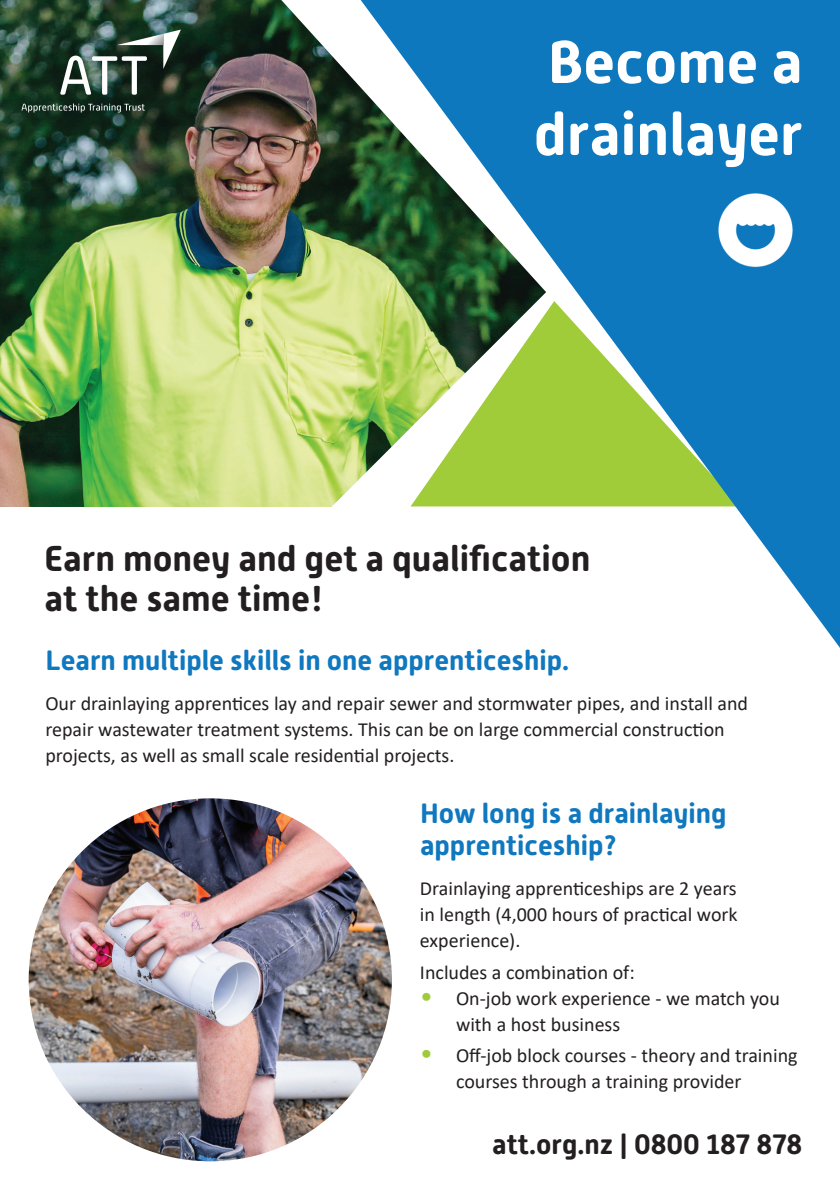
<style>
.page{position:relative;width:840px;height:1191px;background:#fff}
.page>*{position:absolute;margin:0;border:0;box-sizing:border-box;transform-origin:0 0}
.t1{font:700 60px/72px "Alwyn New Rounded";color:#fff}
.t2{font:700 36px/40px "Alwyn New Rounded";color:#231f20}
.t3{font:700 28px/32px "Alwyn New Rounded";color:#1078bf}
.t4{font:700 28px "Alwyn New Rounded";color:#231f20}
.t5{font:20px/26px "Calibri";color:#231f20}
.s1{font-family:"Alwyn New Rounded";font-size:26px;color:#9fcb3a}
</style>
<div class="page">
<img style="left:0;top:0;width:281px;height:506px">
<img style="left:60px;top:30px;width:121px;height:65px">
<svg style="left:22px;top:103px;width:123px;height:9px"></svg>
<img style="left:29px;top:798px;width:362px;height:363px;border-radius:181px">
<img style="left:281px;top:0;width:79px;height:507px">
<svg style="left:360px;top:0;width:479px;height:647px;fill:#1678bf"></svg>
<img style="left:700px;top:175px;width:110px;height:110px">
<h1 class="t1" style="left:533px;top:26px;width:270px">Become a drainlayer</h1>
<h2 class="t2" style="left:44px;top:539px;width:547px">Earn money and get a qualification at the same time!</h2>
<h3 class="t3" style="left:45px;top:644px;width:525px">Learn multiple skills in one apprenticeship.</h3>
<p class="t5" style="left:45px;top:690px;width:703px">Our drainlaying apprentices lay and repair sewer and stormwater pipes, and install and repair wastewater treatment systems. This can be on large commercial construction projects, as well as small scale residential projects.</p>
<h3 class="t3" style="left:420px;top:797px;width:308px">How long is a drainlaying apprenticeship?</h3>
<p class="t5" style="left:420px;top:874px;width:319px;text-align:justify">Drainlaying apprenticeships are 2 years in length (4,000 hours of practical work experience).</p>
<p class="t5" style="left:420px;top:958px;width:216px">Includes a combination of:</p>
<p class="t5" style="left:456px;top:984px;width:325px;text-indent:-36px"><span class="s1">•</span> On-job work experience - we match you with a host business</p>
<p class="t5" style="left:456px;top:1042px;width:343px;text-indent:-36px"><span class="s1">•</span> Off-job block courses - theory and training courses through a training provider</p>
<h3 class="t4" style="left:492px;top:1128px;width:311px">att.org.nz | 0800 187 878</h3>
</div>
